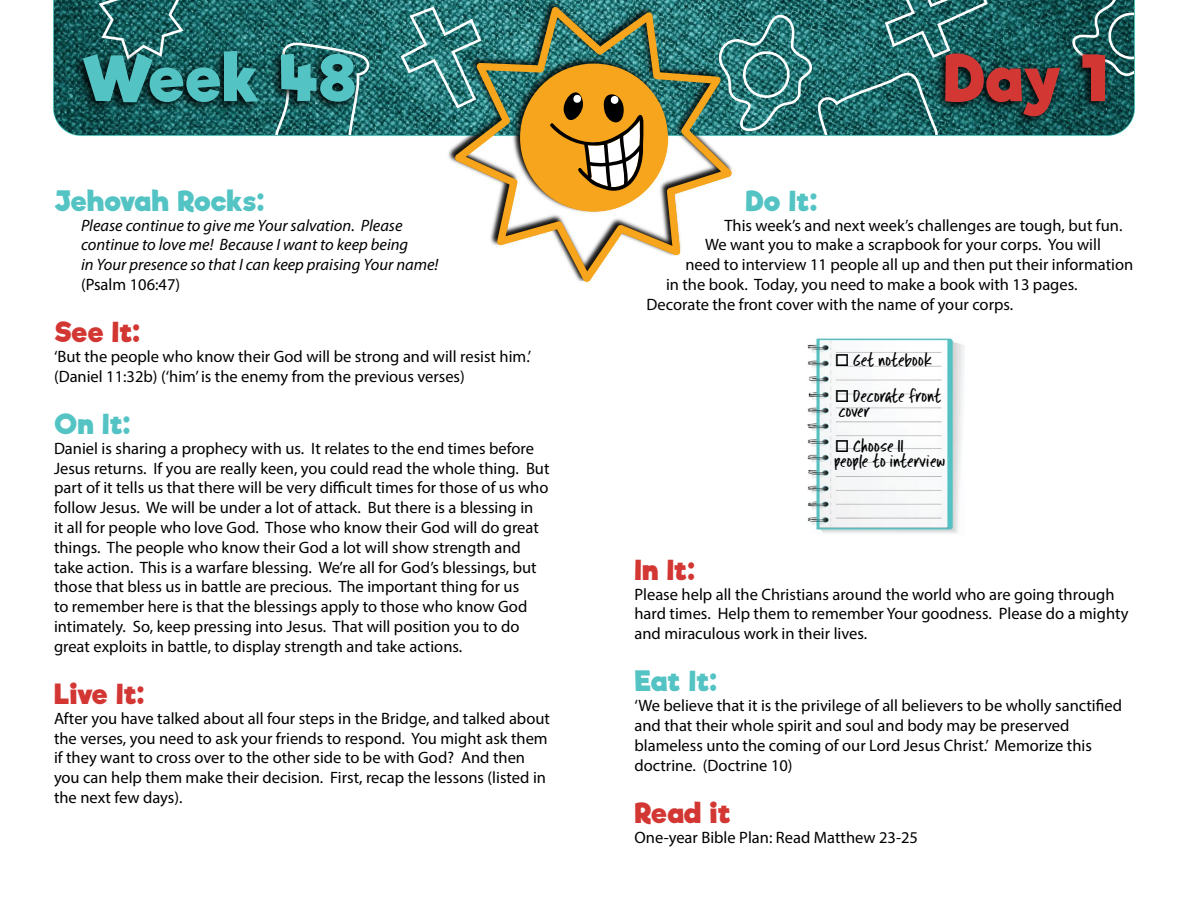
<style>
.page{position:relative;width:1188px;height:918px;background:#fff}
.page>*{position:absolute;margin:0;border:0;box-sizing:border-box;transform-origin:0 0}
.t1{font:700 61.5px "Riffic";letter-spacing:-.005em;color:#54c3c4}
.t2{font:700 61.5px "Riffic";color:#d33733}
.t3{font:700 27px "Riffic";letter-spacing:-.015em;color:#54c3c4}
.t4{font:700 27px "Riffic";letter-spacing:-.01em;color:#d33733}
.t5{font:16.5px/19.8px "Myriad Pro";color:#000}
.t6{font:italic 16.5px/19.8px "Myriad Pro";color:#000}
.t7{font:16.5px/15px "Intruding Cat";color:#000}
.t8{font:16.5px/15px "Intruding Cat";letter-spacing:-.05em;color:#000}
.t9{font:16.5px "Intruding Cat";letter-spacing:-.025em;color:#000}
.s1{font-style:normal}
</style>
<div class="page">
<img style="left:54px;top:0;width:1080px;height:135px">
<svg style="left:99px;top:0;width:85px;height:47px;background:#2e6f6e"></svg>
<svg style="left:275px;top:43px;width:95px;height:92px;background:#377"></svg>
<svg style="left:401px;top:7px;width:44px;height:102px;background:#3f8686"></svg>
<svg style="left:735px;top:0;width:253px;height:135px;background:#317777"></svg>
<svg style="left:1072px;top:0;width:62px;height:76px;background:#2f6666"></svg>
<img style="left:445px;top:0;width:290px;height:176px">
<svg style="left:455px;top:7px;width:277px;height:274px"></svg>
<svg style="left:549px;top:79px;width:95px;height:114px;background:#c6923a"></svg>
<div style="left:72px;top:47px;width:287px;height:67px;background:#000;opacity:.95"></div>
<div style="left:934px;top:48px;width:176px;height:80px;background:#000;opacity:.95"></div>
<img style="left:807px;top:338px;width:157px;height:195px">
<p class="t1" style="left:81px;top:40px;width:277px">Week 48</p>
<p class="t2" style="left:943px;top:40px;width:165px">Day 1</p>
<p class="t3" style="left:54px;top:184px;width:212px">Jehovah Rocks:</p>
<p class="t6" style="left:81px;top:215px;width:359px">Please continue to give me Your salvation. Please continue to love me! Because I want to keep being<br>in Your presence so that I can keep praising Your name! <span class="s1">(Psalm 106:47)</span></p>
<p class="t4" style="left:54px;top:315px;width:88px">See It:</p>
<p class="t5" style="left:54px;top:346px;width:479px">‘But the people who know their God will be strong and will resist him.’ (Daniel 11:32b) (‘him’ is the enemy from the previous verses)</p>
<p class="t3" style="left:54px;top:407px;width:78px">On It:</p>
<p class="t5" style="left:54px;top:438px;width:497px">Daniel is sharing a prophecy with us. It relates to the end times before Jesus returns. If you are really keen, you could read the whole thing. But part of it tells us that there will be very difficult times for those of us who follow Jesus. We will be under a lot of attack. But there is a blessing in<br>it all for people who love God. Those who know their God will do great things. The people who know their God a lot will show strength and take action. This is a warfare blessing. We’re all for God’s blessings, but those that bless us in battle are precious. The important thing for us<br>to remember here is that the blessings apply to those who know God intimately. So, keep pressing into Jesus. That will position you to do great exploits in battle, to display strength and take actions.</p>
<p class="t4" style="left:54px;top:677px;width:92px">Live It:</p>
<p class="t5" style="left:54px;top:708px;width:497px">After you have talked about all four steps in the Bridge, and talked about the verses, you need to ask your friends to respond. You might ask them if they want to cross over to the other side to be with God? And then you can help them make their decision. First, recap the lessons (listed in the next few days).</p>
<p class="t3" style="left:746px;top:184px;width:73px">Do It:</p>
<p class="t5" style="left:724px;top:215px;width:399px">This week’s and next week’s challenges are tough, but fun.</p>
<p class="t5" style="left:705px;top:235px;width:397px">We want you to make a scrapbook for your corps. You will</p>
<p class="t5" style="left:686px;top:254px;width:449px">need to interview 11 people all up and then put their information</p>
<p class="t5" style="left:666px;top:274px;width:413px">in the book. Today, you need to make a book with 13 pages.</p>
<p class="t5" style="left:646px;top:294px;width:368px">Decorate the front cover with the name of your corps.</p>
<p class="t9" style="left:835px;top:351px;width:100px">□ Get notebook</p>
<p class="t8" style="left:835px;top:389px;width:109px">□ Decorate front cover</p>
<p class="t7" style="left:835px;top:439px;width:112px">□ Choose 11<br>people to interview</p>
<p class="t4" style="left:634px;top:553px;width:62px">In It:</p>
<p class="t5" style="left:634px;top:584px;width:496px">Please help all the Christians around the world who are going through hard times. Help them to remember Your goodness. Please do a mighty and miraculous work in their lives.</p>
<p class="t3" style="left:634px;top:665px;width:84px">Eat It:</p>
<p class="t5" style="left:634px;top:695px;width:489px">‘We believe that it is the privilege of all believers to be wholly sanctified and that their whole spirit and soul and body may be preserved blameless unto the coming of our Lord Jesus Christ.’ Memorize this doctrine. (Doctrine 10)</p>
<p class="t4" style="left:634px;top:796px;width:98px">Read it</p>
<p class="t5" style="left:634px;top:827px;width:285px">One-year Bible Plan: Read Matthew 23-25</p>
</div>
